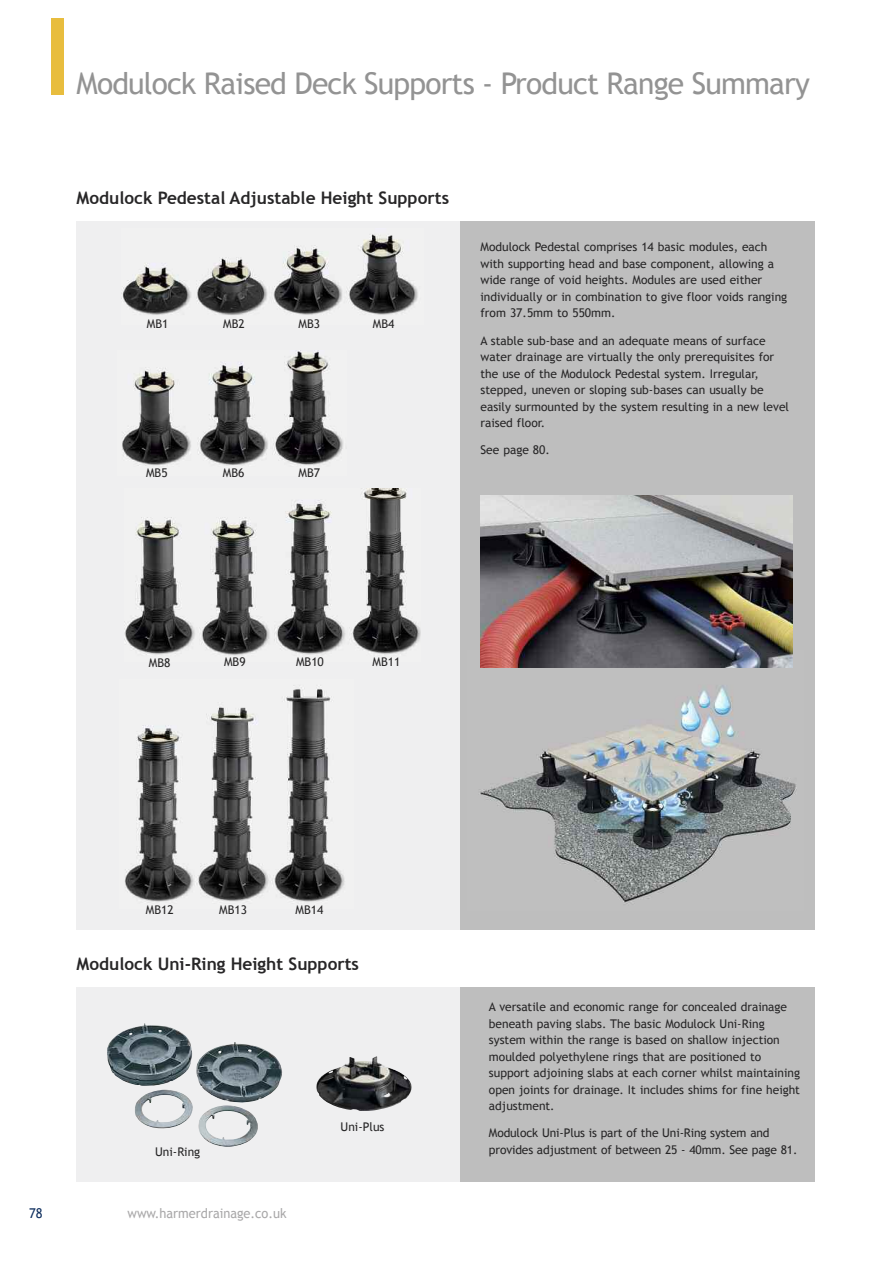
<style>
.page{position:relative;width:893px;height:1263px;background:#fff}
.page>*{position:absolute;margin:0;border:0;box-sizing:border-box;transform-origin:0 0}
.t1{font:30px "Trebuchet MS";letter-spacing:-.025em;color:#939393}
.t2{font:700 17.25px "Trebuchet MS";color:#272627}
.t3{font:13.5px "Trebuchet MS";color:#a9a8a9;scale:.95 1}
.t4{font:13.5px "Trebuchet MS";color:#0e2e5e;scale:.95 1}
.t5{font:12px/16.5px "Trebuchet MS";color:#272627}
</style>
<div class="page">
<div style="left:460px;top:987px;width:354px;height:195px;background:#bebebe"></div>
<div style="left:77px;top:988px;width:383px;height:194px;background:#efeff0"></div>
<div style="left:51px;top:18px;width:13px;height:77px;background:#e8bd3e"></div>
<div style="left:77px;top:221px;width:383px;height:708px;background:#efeff0"></div>
<div style="left:460px;top:221px;width:354px;height:708px;background:#bebebe"></div>
<img style="left:479px;top:651px;width:318px;height:252px">
<img style="left:121px;top:234px;width:297px;height:81px">
<img style="left:122px;top:351px;width:221px;height:115px">
<img style="left:124px;top:488px;width:297px;height:168px">
<img style="left:125px;top:689px;width:220px;height:213px">
<img style="left:480px;top:495px;width:312px;height:172px">
<img style="left:316px;top:1056px;width:96px;height:55px">
<img style="left:107px;top:1023px;width:175px;height:124px">
<h1 class="t1" style="left:77px;top:66px;width:735px">Modulock Raised Deck Supports - Product Range Summary</h1>
<h2 class="t2" style="left:77px;top:188px;width:374px">Modulock Pedestal Adjustable Height Supports</h2>
<p class="t5" style="left:147px;top:315px;width:23px">MB1</p>
<p class="t5" style="left:223px;top:315px;width:23px">MB2</p>
<p class="t5" style="left:299px;top:315px;width:23px">MB3</p>
<p class="t5" style="left:373px;top:315px;width:23px">MB4</p>
<p class="t5" style="left:146px;top:464px;width:23px">MB5</p>
<p class="t5" style="left:223px;top:464px;width:23px">MB6</p>
<p class="t5" style="left:298px;top:464px;width:23px">MB7</p>
<p class="t5" style="left:480px;top:239px;width:308px">Modulock Pedestal comprises 14 basic modules, each with supporting head and base component, allowing a wide range of void heights. Modules are used either individually or in combination to give floor voids ranging from 37.5mm to 550mm.</p>
<p class="t5" style="left:480px;top:332px;width:310px">A stable sub-base and an adequate means of surface water drainage are virtually the only prerequisites for the use of the Modulock Pedestal system. Irregular, stepped, uneven or sloping sub-bases can usually be easily surmounted by the system resulting in a new level raised floor.</p>
<p class="t5" style="left:480px;top:442px;width:71px">See page 80.</p>
<p class="t5" style="left:149px;top:654px;width:23px">MB8</p>
<p class="t5" style="left:224px;top:653px;width:23px">MB9</p>
<p class="t5" style="left:296px;top:653px;width:29px">MB10</p>
<p class="t5" style="left:373px;top:653px;width:29px">MB11</p>
<p class="t5" style="left:146px;top:901px;width:29px">MB12</p>
<p class="t5" style="left:219px;top:902px;width:29px">MB13</p>
<p class="t5" style="left:296px;top:902px;width:29px">MB14</p>
<h2 class="t2" style="left:77px;top:954px;width:284px">Modulock Uni-Ring Height Supports</h2>
<p class="t5" style="left:341px;top:1118px;width:45px">Uni-Plus</p>
<p class="t5" style="left:489px;top:999px;width:313px">A versatile and economic range for concealed drainage beneath paving slabs. The basic Modulock Uni-Ring system within the range is based on shallow injection moulded polyethylene rings that are positioned to support adjoining slabs at each corner whilst maintaining open joints for drainage. It includes shims for fine height adjustment.</p>
<p class="t5" style="left:489px;top:1125px;width:282px">Modulock Uni-Plus is part of the Uni-Ring system and</p>
<p class="t5" style="left:155px;top:1143px;width:47px">Uni-Ring</p>
<p class="t5" style="left:489px;top:1141px;width:310px">provides adjustment of between 25 - 40mm. See page 81.</p>
<p class="t4" style="left:29px;top:1205px;width:16px">78</p>
<p class="t3" style="left:128px;top:1205px;width:169px">www.harmerdrainage.co.uk</p>
</div>
